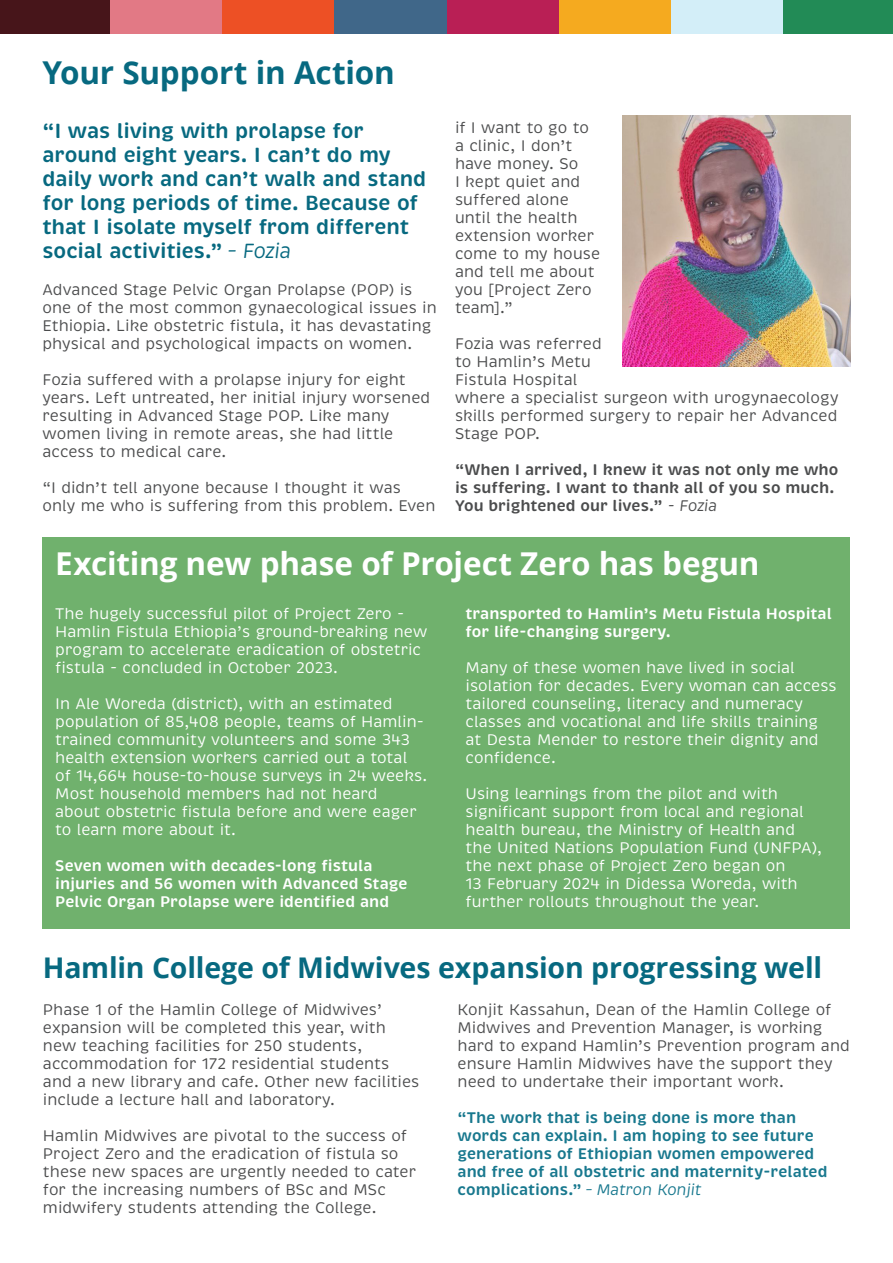
<style>
.page{position:relative;width:893px;height:1263px;background:#fff}
.page>*{position:absolute;margin:0;border:0;box-sizing:border-box;transform-origin:0 0}
.t1{font:700 31.5px "Open Sans";letter-spacing:-.005em;color:#fff}
.t2{font:700 31.5px "Open Sans";letter-spacing:-.005em;color:#076980}
.t3{font:700 28.5px "Open Sans";letter-spacing:-.005em;color:#076980}
.t4{font:600 21px/24px "Brevia";letter-spacing:-.01em;color:#076980}
.t5{font:15.75px/18px "Brevia";color:#4b4c4d}
.t6{font:15.75px/18px "Brevia";color:#fff}
.t7{font:600 15.75px/18px "Brevia";color:#18788e}
.t8{font:600 15.75px/18px "Brevia";color:#fff}
.t9{font:600 15.75px/18px "Brevia";color:#4b4c4d}
.s1{font-weight:400;font-style:italic}
</style>
<div class="page">
<div style="left:0;top:0;width:110px;height:34px;background:#47151a"></div>
<div style="left:110px;top:0;width:112px;height:34px;background:#e27985"></div>
<div style="left:222px;top:0;width:113px;height:34px;background:#ed5025"></div>
<div style="left:335px;top:0;width:112px;height:34px;background:#406789"></div>
<div style="left:447px;top:0;width:112px;height:34px;background:#b91f55"></div>
<div style="left:559px;top:0;width:113px;height:34px;background:#f5aa1f"></div>
<div style="left:672px;top:0;width:112px;height:34px;background:#d3eef8"></div>
<div style="left:784px;top:0;width:109px;height:34px;background:#228b56"></div>
<div style="left:43px;top:538px;width:807px;height:391px;background:#70b16d"></div>
<img style="left:623px;top:115px;width:227px;height:252px">
<p class="t2" style="left:43px;top:50px;width:354px">Your Support in Action</p>
<p class="t4" style="left:43px;top:119px;width:385px">“I was living with prolapse for around eight years. I can’t do my daily work and can’t walk and stand for long periods of time. Because of that I isolate myself from different social activities.” <span class="s1">– Fozia</span></p>
<p class="t5" style="left:43px;top:280px;width:396px">Advanced Stage Pelvic Organ Prolapse (POP) is one of the most common gynaecological issues in Ethiopia. Like obstetric fistula, it has devastating physical and psychological impacts on women.</p>
<p class="t5" style="left:43px;top:370px;width:389px">Fozia suffered with a prolapse injury for eight years. Left untreated, her initial injury worsened resulting in Advanced Stage POP. Like many women living in remote areas, she had little access to medical care.</p>
<p class="t5" style="left:43px;top:478px;width:394px">“I didn’t tell anyone because I thought it was only me who is suffering from this problem. Even</p>
<p class="t5" style="left:455px;top:118px;width:147px">if I want to go to a clinic, I don’t have money. So<br>I kept quiet and suffered alone until the health extension worker come to my house and tell me about you [Project Zero team].”</p>
<p class="t5" style="left:455px;top:334px;width:385px">Fozia was referred<br>to Hamlin’s Metu<br>Fistula Hospital<br>where a specialist surgeon with urogynaecology skills performed surgery to repair her Advanced<br>Stage POP.</p>
<p class="t9" style="left:455px;top:460px;width:385px">“When I arrived, I knew it was not only me who is suffering. I want to thank all of you so much.<br>You brightened our lives.” <span class="s1">- Fozia</span></p>
<p class="t1" style="left:55px;top:542px;width:706px">Exciting new phase of Project Zero has begun</p>
<p class="t6" style="left:55px;top:604px;width:374px">The hugely successful pilot of Project Zero - Hamlin Fistula Ethiopia’s ground-breaking new program to accelerate eradication of obstetric fistula - concluded in October 2023.</p>
<p class="t6" style="left:55px;top:694px;width:374px">In Ale Woreda (district), with an estimated population of 85,408 people, teams of Hamlin&shy;trained community volunteers and some 343 health extension workers carried out a total<br>of 14,664 house-to-house surveys in 24 weeks.</p>
<p class="t6" style="left:55px;top:784px;width:363px">Most household members had not heard about obstetric fistula before and were eager to learn more about it.</p>
<p class="t8" style="left:55px;top:856px;width:354px">Seven women with decades-long fistula injuries and 56 women with Advanced Stage<br>Pelvic Organ Prolapse were identified and</p>
<p class="t8" style="left:466px;top:604px;width:368px">transported to Hamlin’s Metu Fistula Hospital for life-changing surgery.</p>
<p class="t6" style="left:466px;top:658px;width:373px">Many of these women have lived in social isolation for decades. Every woman can access tailored counseling, literacy and numeracy classes and vocational and life skills training at Desta Mender to restore their dignity and confidence.</p>
<p class="t6" style="left:466px;top:784px;width:358px">Using learnings from the pilot and with significant support from local and regional health bureau, the Ministry of Health and the United Nations Population Fund (UNFPA), the next phase of Project Zero began on<br>13 February 2024 in Didessa Woreda, with further rollouts throughout the year.</p>
<p class="t3" style="left:43px;top:948px;width:781px">Hamlin College of Midwives expansion progressing well</p>
<p class="t5" style="left:43px;top:1000px;width:378px">Phase 1 of the Hamlin College of Midwives’ expansion will be completed this year, with new teaching facilities for 250 students, accommodation for 172 residential students and a new library and cafe. Other new facilities include a lecture hall and laboratory.</p>
<p class="t5" style="left:43px;top:1126px;width:375px">Hamlin Midwives are pivotal to the success of Project Zero and the eradication of fistula so these new spaces are urgently needed to cater for the increasing numbers of BSc and MSc midwifery students attending the College.</p>
<p class="t5" style="left:458px;top:1000px;width:394px">Konjit Kassahun, Dean of the Hamlin College of Midwives and Prevention Manager, is working hard to expand Hamlin’s Prevention program and ensure Hamlin Midwives have the support they need to undertake their important work.</p>
<p class="t7" style="left:458px;top:1108px;width:371px">“The work that is being done is more than words can explain. I am hoping to see future generations of Ethiopian women empowered and free of all obstetric and maternity-related complications.” <span class="s1">– Matron Konjit</span></p>
</div>
